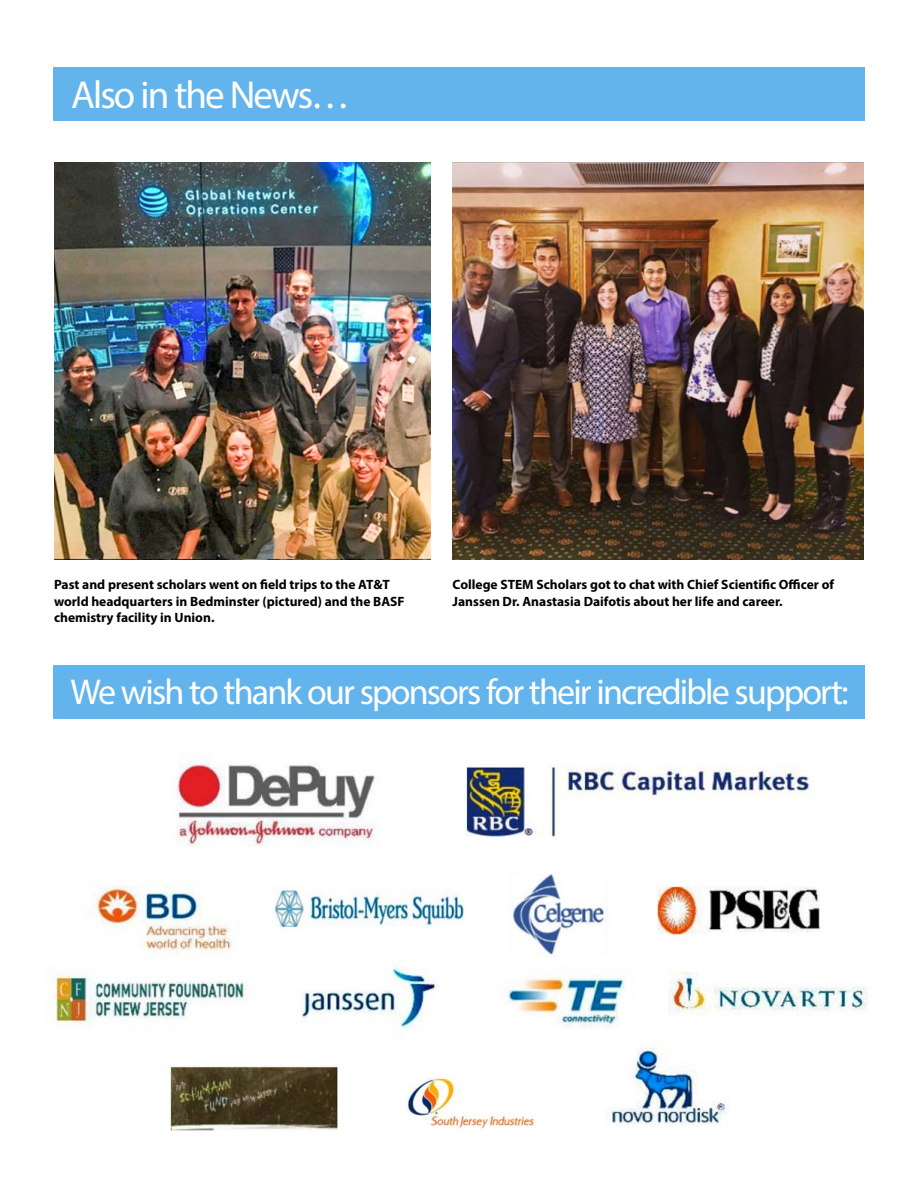
<style>
.page{position:relative;width:918px;height:1188px;background:#fff}
.page>*{position:absolute;margin:0;border:0;box-sizing:border-box;transform-origin:0 0}
.t1{font:39px "Myriad Pro";letter-spacing:-.05em;color:#fff}
.t2{font:36px "Myriad Pro";letter-spacing:-.05em;color:#fff}
.t3{font:700 13.5px/16.2px "Myriad Pro";color:#000}
</style>
<div class="page">
<div style="left:53px;top:68px;width:812px;height:54px;background:#63b4ec"></div>
<div style="left:53px;top:665px;width:812px;height:54px;background:#63b4ec"></div>
<img style="left:54px;top:162px;width:377px;height:397px">
<img style="left:453px;top:162px;width:411px;height:397px">
<img style="left:51px;top:760px;width:817px;height:371px">
<h1 class="t1" style="left:71px;top:80px;width:280px">Also in the News…</h1>
<p class="t3" style="left:54px;top:578px;width:352px">Past and present scholars went on field trips to the AT&amp;T world headquarters in Bedminster (pictured) and the BASF chemistry facility in Union.</p>
<p class="t3" style="left:453px;top:578px;width:383px">College STEM Scholars got to chat with Chief Scientific Officer of<br>Janssen Dr. Anastasia Daifotis about her life and career.</p>
<h2 class="t2" style="left:71px;top:678px;width:780px">We wish to thank our sponsors for their incredible support:</h2>
</div>
